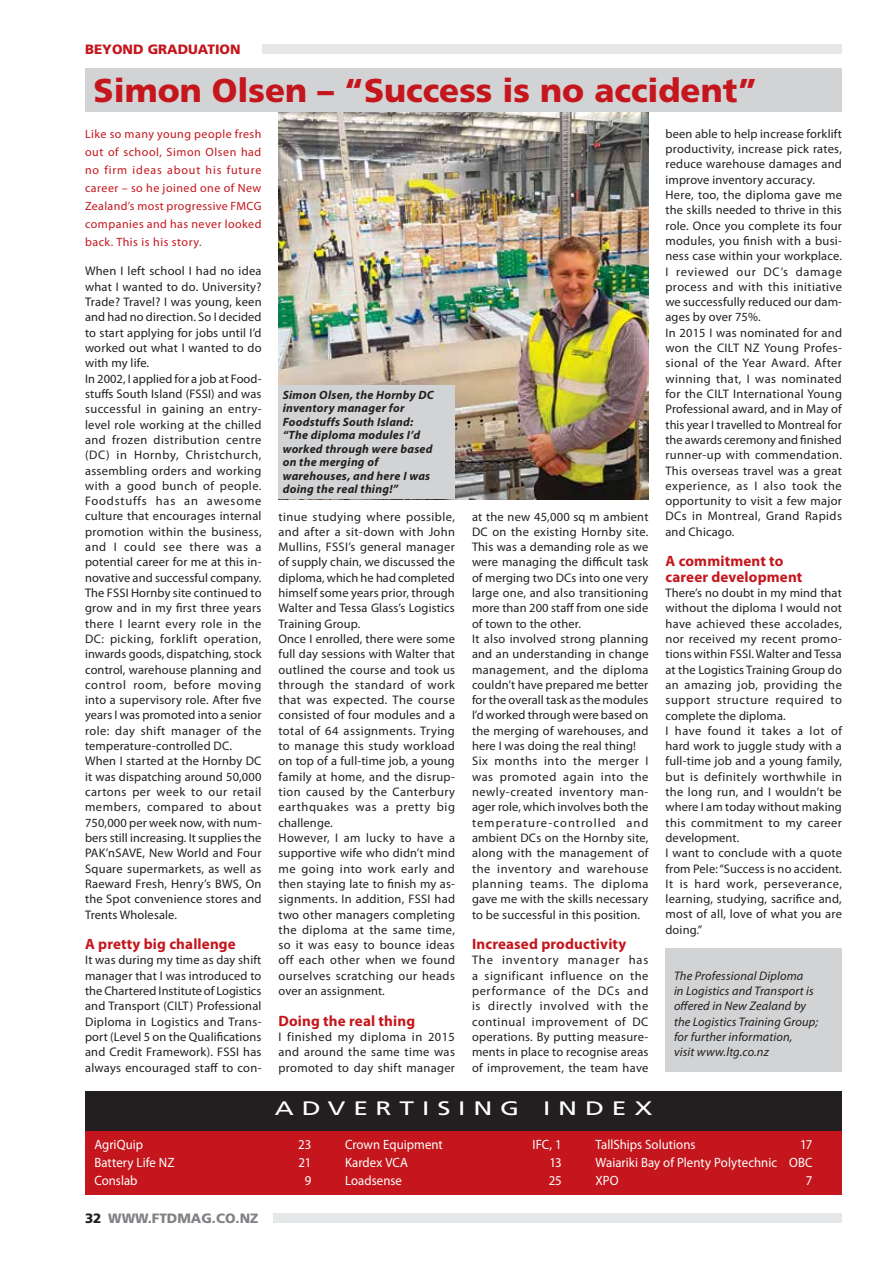
<style>
.page{position:relative;width:893px;height:1263px;background:#fff}
.page>*{position:absolute;margin:0;border:0;box-sizing:border-box;transform-origin:0 0}
.t1{font:900 33px "Frutiger";color:#c4161c}
.t2{font:19.5px "Frutiger";letter-spacing:.3em;color:#fff;scale:1.35 1}
.t3{font:700 15px/15.3px "Myriad Pro";letter-spacing:.01em;color:#c4161c}
.t4{font:13.5px/18px "Myriad Pro";color:#fff;text-align:justify;scale:.95 1}
.t5{font:900 13.5px "Frutiger";color:#808285}
.t6{font:900 13.5px "Frutiger";color:#c4161c}
.t7{font:12.45px/15.3px "Myriad Pro";letter-spacing:.02em;color:#231f20}
.t8{font:italic 12.45px/15.3px "Myriad Pro";letter-spacing:.01em;color:#231f20}
.t9{font:12px/18px "Myriad Pro";letter-spacing:.04em;color:#c4161c;text-align:justify}
.t10{font:italic 700 12px/13.5px "Myriad Pro";letter-spacing:.02em;color:#231f20}
.s1{color:#231f20}
</style>
<div class="page">
<div style="left:274px;top:1213px;width:568px;height:9px;background:#e6e7e8"></div>
<div style="left:85px;top:44px;width:757px;height:10px;background:#e6e7e8"></div>
<div style="left:85px;top:43px;width:176px;height:11px;background:#fff"></div>
<div style="left:85px;top:1098px;width:757px;height:97px;background:#c4161c"></div>
<div style="left:85px;top:1091px;width:757px;height:40px;background:#231f20"></div>
<img style="left:279px;top:112px;width:369px;height:387px">
<div style="left:279px;top:385px;width:176px;height:114px;background:#d1d3d4"></div>
<div style="left:665px;top:948px;width:177px;height:123px;background:#d1d3d4"></div>
<div style="left:85px;top:68px;width:757px;height:44px;background:#d1d3d4"></div>
<p class="t6" style="left:85px;top:41px;width:157px">BEYOND GRADUATION</p>
<h1 class="t1" style="left:94px;top:71px;width:665px">Simon Olsen – “Success is no accident”</h1>
<p class="t9" style="left:85px;top:125px;width:178px">Like so many young people fresh out of school, Simon Olsen had no firm ideas about his future career – so he joined one of New Zealand’s most progressive FMCG companies and has never looked back. This is his story.</p>
<p class="t7" style="left:665px;top:126px;width:178px">been able to help increase forklift productivity, increase pick rates, reduce warehouse damages and improve inventory accuracy.<br>Here, too, the diploma gave me the skills needed to thrive in this role. Once you complete its four modules, you finish with a busi&shy;ness case within your workplace.<br>I reviewed our DC’s damage process and with this initiative we successfully reduced our dam&shy;ages by over 75%.<br>In 2015 I was nominated for and won the CILT NZ Young Profes&shy;sional of the Year Award. After winning that, I was nominated for the CILT International Young<br>Professional award, and in May of this year I travelled to Montreal for the awards ceremony and finished runner-up with commendation.<br>This overseas travel was a great experience, as I also took the opportunity to visit a few major<br>DCs in Montreal, Grand Rapids and Chicago.</p>
<p class="t3" style="left:665px;top:553px;width:138px">A commitment to career development</p>
<p class="t7" style="left:665px;top:585px;width:178px">There’s no doubt in my mind that without the diploma I would not have achieved these accolades, nor received my recent promo&shy;tions within FSSI. Walter and Tessa at the Logistics Training Group do an amazing job, providing the support structure required to complete the diploma.<br>I have found it takes a lot of hard work to juggle study with a full-time job and a young family, but is definitely worthwhile in the long run, and I wouldn’t be where I am today without making this commitment to my career development.<br>I want to conclude with a quote from Pele: “Success is no accident.<br>It is hard work, perseverance, learning, studying, sacrifice and, most of all, love of what you are doing.”</p>
<p class="t7" style="left:85px;top:263px;width:178px">When I left school I had no idea what I wanted to do. University?<br>Trade? Travel? I was young, keen and had no direction. So I decided to start applying for jobs until I’d worked out what I wanted to do with my life.<br>In 2002, I applied for a job at Food&shy;stuffs South Island (FSSI) and was successful in gaining an entry&shy;level role working at the chilled and frozen distribution centre (DC) in Hornby, Christchurch, assembling orders and working with a good bunch of people.<br>Foodstuffs has an awesome culture that encourages internal promotion within the business, and I could see there was a potential career for me at this in&shy;novative and successful company.<br>The FSSI Hornby site continued to grow and in my first three years there I learnt every role in the<br>DC: picking, forklift operation, inwards goods, dispatching, stock control, warehouse planning and control room, before moving into a supervisory role. After five years I was promoted into a senior role: day shift manager of the temperature-controlled DC.<br>When I started at the Hornby DC it was dispatching around 50,000 cartons per week to our retail members, compared to about<br>750,000 per week now, with num&shy;bers still increasing. It supplies the<br>PAK’nSAVE, New World and Four<br>Square supermarkets, as well as<br>Raeward Fresh, Henry’s BWS, On the Spot convenience stores and<br>Trents Wholesale.</p>
<p class="t3" style="left:85px;top:936px;width:152px">A pretty big challenge</p>
<p class="t7" style="left:85px;top:952px;width:178px;text-align:justify">It was during my time as day shift manager that I was introduced to the Chartered Institute of Logistics and Transport (CILT) Professional Diploma in Logistics and Trans&shy;port (Level 5 on the Qualifications and Credit Framework). FSSI has always encouraged staff to con-</p>
<p class="t10" style="left:283px;top:388px;width:153px">Simon Olsen, the Hornby DC inventory manager for<br>Foodstuffs South Island: “The diploma modules I’d worked through were based on the merging of warehouses, and here I was doing the real thing!”</p>
<p class="t7" style="left:472px;top:508px;width:178px">at the new 45,000 sq m ambient<br>DC on the existing Hornby site.<br>This was a demanding role as we were managing the difficult task of merging two DCs into one very large one, and also transitioning more than 200 staff from one side of town to the other.<br>It also involved strong planning and an understanding in change management, and the diploma couldn’t have prepared me better for the overall task as the modules<br>I’d worked through were based on the merging of warehouses, and here I was doing the real thing!<br>Six months into the merger I was promoted again into the newly-created inventory man&shy;ager role, which involves both the temperature-controlled and ambient DCs on the Hornby site, along with the management of the inventory and warehouse planning teams. The diploma gave me with the skills necessary to be successful in this position.</p>
<p class="t3" style="left:472px;top:936px;width:156px">Increased productivity</p>
<p class="t7" style="left:472px;top:952px;width:178px;text-align:justify">The inventory manager has a significant influence on the performance of the DCs and is directly involved with the continual improvement of DC operations. By putting measure&shy;ments in place to recognise areas of improvement, the team have</p>
<h2 class="t2" style="left:275px;top:1096px;width:281px">ADVERTISING INDEX</h2>
<p class="t7" style="left:279px;top:508px;width:178px">tinue studying where possible, and after a sit-down with John<br>Mullins, FSSI’s general manager of supply chain, we discussed the diploma, which he had completed himself some years prior, through<br>Walter and Tessa Glass’s Logistics<br>Training Group.<br>Once I enrolled, there were some full day sessions with Walter that outlined the course and took us through the standard of work that was expected. The course consisted of four modules and a total of 64 assignments. Trying to manage this study workload on top of a full-time job, a young family at home, and the disrup&shy;tion caused by the Canterbury earthquakes was a pretty big challenge.<br>However, I am lucky to have a supportive wife who didn’t mind me going into work early and then staying late to finish my as&shy;signments. In addition, FSSI had two other managers completing the diploma at the same time, so it was easy to bounce ideas off each other when we found ourselves scratching our heads over an assignment.</p>
<p class="t3" style="left:279px;top:1012px;width:138px">Doing the real thing</p>
<p class="t7" style="left:279px;top:1029px;width:178px;text-align:justify">I finished my diploma in 2015 and around the same time was promoted to day shift manager</p>
<p class="t8" style="left:674px;top:968px;width:145px">The Professional Diploma<br>in Logistics and Transport is offered in New Zealand by the Logistics Training Group; for further information,<br>visit www.ltg.co.nz</p>
<p class="t4" style="left:94px;top:1135px;width:53px">AgriQuip</p>
<p class="t4" style="left:298px;top:1135px;width:15px">23</p>
<p class="t4" style="left:94px;top:1153px;width:86px">Battery Life NZ</p>
<p class="t4" style="left:299px;top:1153px;width:15px">21</p>
<p class="t4" style="left:94px;top:1171px;width:47px">Conslab</p>
<p class="t4" style="left:305px;top:1171px;width:8px">9</p>
<p class="t5" style="left:85px;top:1210px;width:175px"><span class="s1">32</span> WWW.FTDMAG.CO.NZ</p>
<p class="t4" style="left:345px;top:1135px;width:105px">Crown Equipment</p>
<p class="t4" style="left:533px;top:1135px;width:32px">IFC, 1</p>
<p class="t4" style="left:345px;top:1153px;width:68px">Kardex VCA</p>
<p class="t4" style="left:549px;top:1153px;width:14px">13</p>
<p class="t4" style="left:345px;top:1171px;width:62px">Loadsense</p>
<p class="t4" style="left:549px;top:1171px;width:15px">25</p>
<p class="t4" style="left:596px;top:1135px;width:107px">TallShips Solutions</p>
<p class="t4" style="left:596px;top:1135px;width:230px;text-indent:205px">17<br>Waiariki Bay of Plenty Polytechnic OBC XPO</p>
<p class="t4" style="left:806px;top:1171px;width:8px">7</p>
</div>
